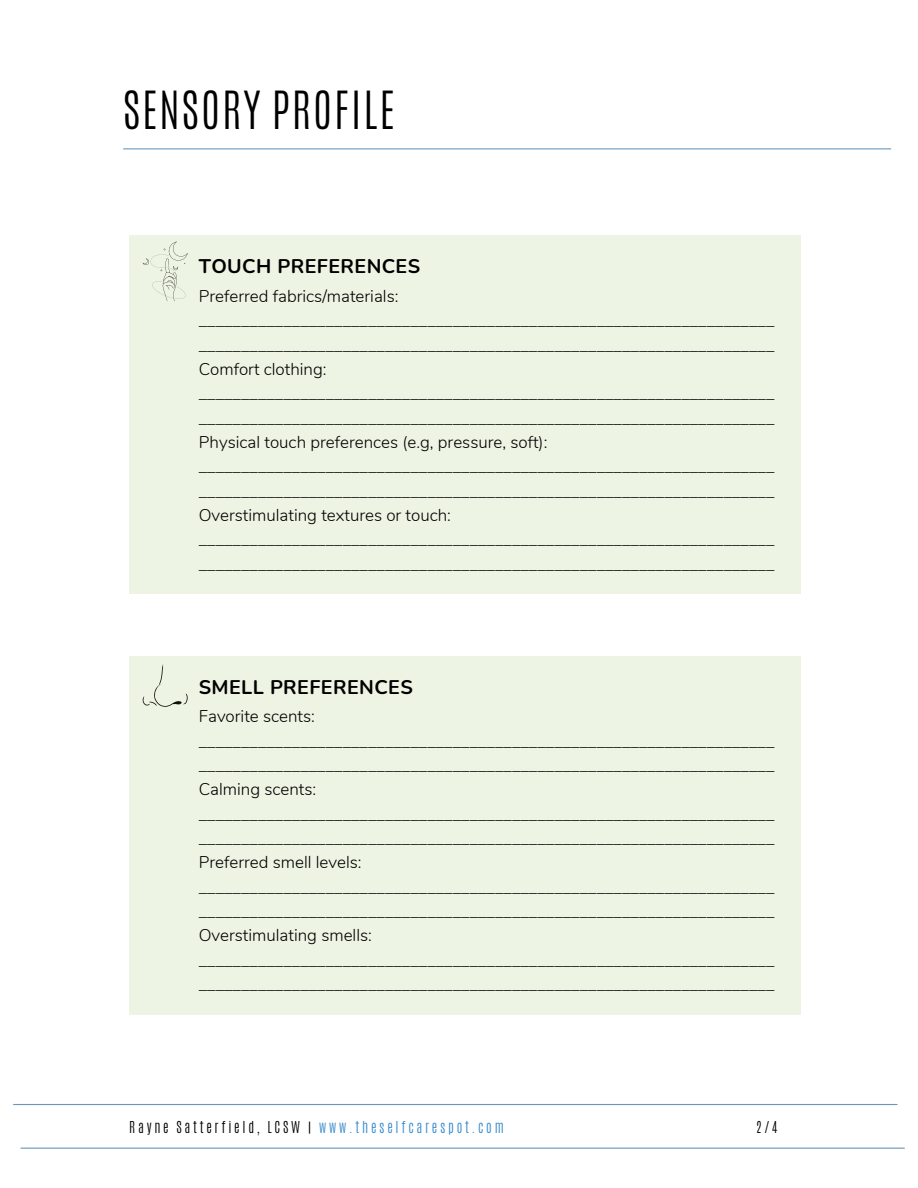
<style>
.page{position:relative;width:918px;height:1188px;background:#fff}
.page>*{position:absolute;margin:0;border:0;box-sizing:border-box;transform-origin:0 0}
.t1{font:300 43.95px "Antonio";letter-spacing:.045em;color:#000}
.t2{font:700 19.8px "Nunito";letter-spacing:.02em;color:#000}
.t3{font:300 16.95px/24.3px "Nunito";color:#000}
.t4{font:300 13.65px "Antonio";letter-spacing:.2em;color:#398bcd}
.t5{font:300 13.65px "Antonio";color:#000}
.s1{color:#000}
</style>
<div class="page">
<hr style="left:124px;top:148px;width:767px;height:1px;background:#6a98bd">
<hr style="left:21px;top:1148px;width:883px;height:1px;background:#6a98bd">
<hr style="left:14px;top:1104px;width:883px;height:1px;background:#6a98bd">
<div style="left:129px;top:236px;width:672px;height:358px;background:#eef4e4"></div>
<div style="left:129px;top:656px;width:672px;height:358px;background:#eef4e4"></div>
<svg style="left:143px;top:664px;width:45px;height:43px"></svg>
<svg style="left:143px;top:242px;width:45px;height:59px"></svg>
<h3 class="t1" style="left:123px;top:78px;width:273px">SENSORY PROFILE</h3>
<h1 class="t2" style="left:199px;top:253px;width:223px">TOUCH PREFERENCES</h1>
<h2 class="t3" style="left:199px;top:284px;width:577px">Preferred fabrics/materials: ____________________________________________________________________ ____________________________________________________________________ Comfort clothing: ____________________________________________________________________ ____________________________________________________________________ Physical touch preferences (e.g, pressure, soft): ____________________________________________________________________ ____________________________________________________________________ Overstimulating textures or touch: ____________________________________________________________________</h2>
<h3 class="t3" style="left:199px;top:552px;width:577px">____________________________________________________________________</h3>
<h3 class="t2" style="left:199px;top:674px;width:216px">SMELL PREFERENCES</h3>
<p class="t3" style="left:199px;top:705px;width:577px">Favorite scents: ____________________________________________________________________ ____________________________________________________________________ Calming scents: ____________________________________________________________________ ____________________________________________________________________ Preferred smell levels: ____________________________________________________________________ ____________________________________________________________________ Overstimulating smells: ____________________________________________________________________</p>
<h2 class="t3" style="left:199px;top:972px;width:577px">____________________________________________________________________</h2>
<h3 class="t4" style="left:129px;top:1117px;width:376px"><span class="s1">Rayne Satterfield, LCSW |</span> www.theselfcarespot.com</h3>
<h3 class="t5" style="left:757px;top:1117px;width:22px">2/4</h3>
</div>
